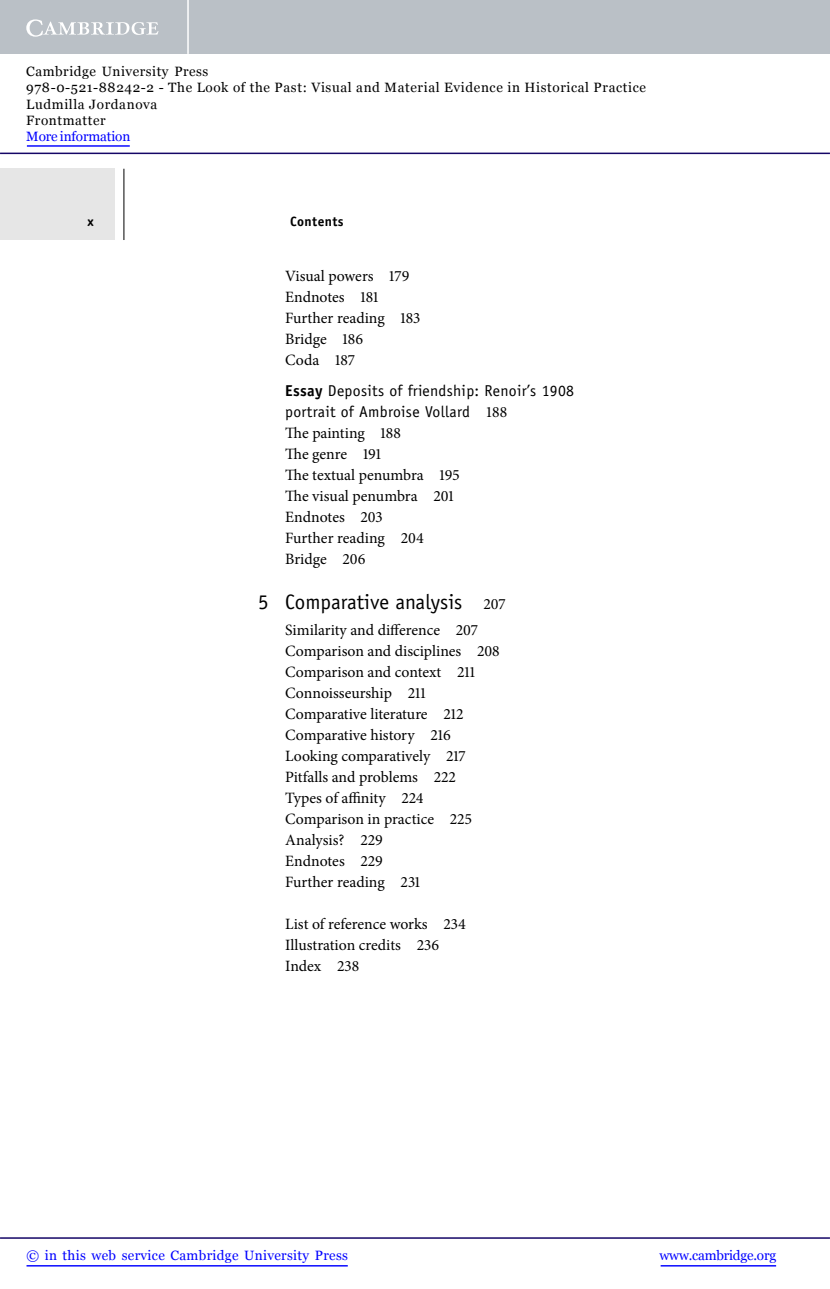
<style>
.page{position:relative;width:830px;height:1289px;background:#fff}
.page>*{position:absolute;margin:0;border:0;box-sizing:border-box;transform-origin:0 0}
.t1{font:21px "Officina Sans";color:#000}
.t2{font:15.75px/21px "Minion Pro";color:#000}
.t3{font:15.75px/21px "Officina Sans";letter-spacing:.02em;color:#000}
.t4{font:13.5px/16.2px "Georgia";letter-spacing:.045em;color:#000}
.t5{font:13.5px "Georgia";letter-spacing:.025em;color:#00f}
.t6{font:13.5px "Georgia";letter-spacing:-.015em;color:#00f}
.t7{font:13.5px "Georgia";letter-spacing:-.01em;color:#00f}
.t8{font:700 13.5px "Officina Sans";letter-spacing:.03em;color:#000}
.s1{font-weight:700}
.s2{font-family:"Minion Pro"}
.s3{font-family:"Minion Pro";font-size:15.75px}
</style>
<div class="page">
<hr style="left:123px;top:169px;width:1px;height:71px;background:#000">
<div style="left:0;top:169px;width:114px;height:71px;background:#e6e6e6"></div>
<div style="left:0;top:0;width:829px;height:54px;background:#bac0c6"></div>
<svg style="left:26px;top:19px;width:132px;height:18px"></svg>
<hr style="left:187px;top:0;width:2px;height:54px;background:#fff">
<hr style="left:0;top:153px;width:829px;height:1px;background:#150666">
<hr style="left:27px;top:145px;width:103px;height:2px;background:#00f">
<hr style="left:660px;top:1265px;width:115px;height:1px;background:#00f">
<hr style="left:0;top:1237px;width:829px;height:2px;background:#150666">
<hr style="left:26px;top:1265px;width:321px;height:1px;background:#00f">
<p class="t4" style="left:26px;top:64px;width:621px">Cambridge University Press<br>978-0-521-88242-2 - The Look of the Past: Visual and Material Evidence in Historical Practice Ludmilla Jordanova<br>Frontmatter</p>
<p class="t7" style="left:26px;top:128px;width:105px">More information</p>
<p class="t8" style="left:87px;top:217px;width:8px">x</p>
<p class="t8" style="left:290px;top:217px;width:55px">Contents</p>
<p class="t2" style="left:285px;top:266px;width:136px">Visual powers 179<br>Endnotes 181<br>Further reading 183<br>Bridge 186<br>Coda 187</p>
<p class="t3" style="left:285px;top:382px;width:290px"><span class="s1">Essay</span> Deposits of friendship: Renoir’s 1908 portrait of Ambroise Vollard <span class="s2">188</span></p>
<p class="t2" style="left:285px;top:424px;width:176px">The painting 188<br>The genre 191<br>The textual penumbra 195<br>The visual penumbra 201<br>Endnotes 203<br>Further reading 204<br>Bridge 206</p>
<h1 class="t1" style="left:258px;top:594px;width:249px">5 Comparative analysis <span class="s3">207</span></h1>
<p class="t2" style="left:285px;top:620px;width:216px">Similarity and difference 207<br>Comparison and disciplines 208<br>Comparison and context 211<br>Connoisseurship 211<br>Comparative literature 212<br>Comparative history 216<br>Looking comparatively 217<br>Pitfalls and problems 222<br>Types of affinity 224<br>Comparison in practice 225<br>Analysis? 229<br>Endnotes 229<br>Further reading 231</p>
<p class="t2" style="left:285px;top:914px;width:182px">List of reference works 234<br>Illustration credits 236<br>Index 238</p>
<p class="t5" style="left:26px;top:1247px;width:323px">© in this web service Cambridge University Press</p>
<p class="t6" style="left:659px;top:1247px;width:118px">www.cambridge.org</p>
</div>
